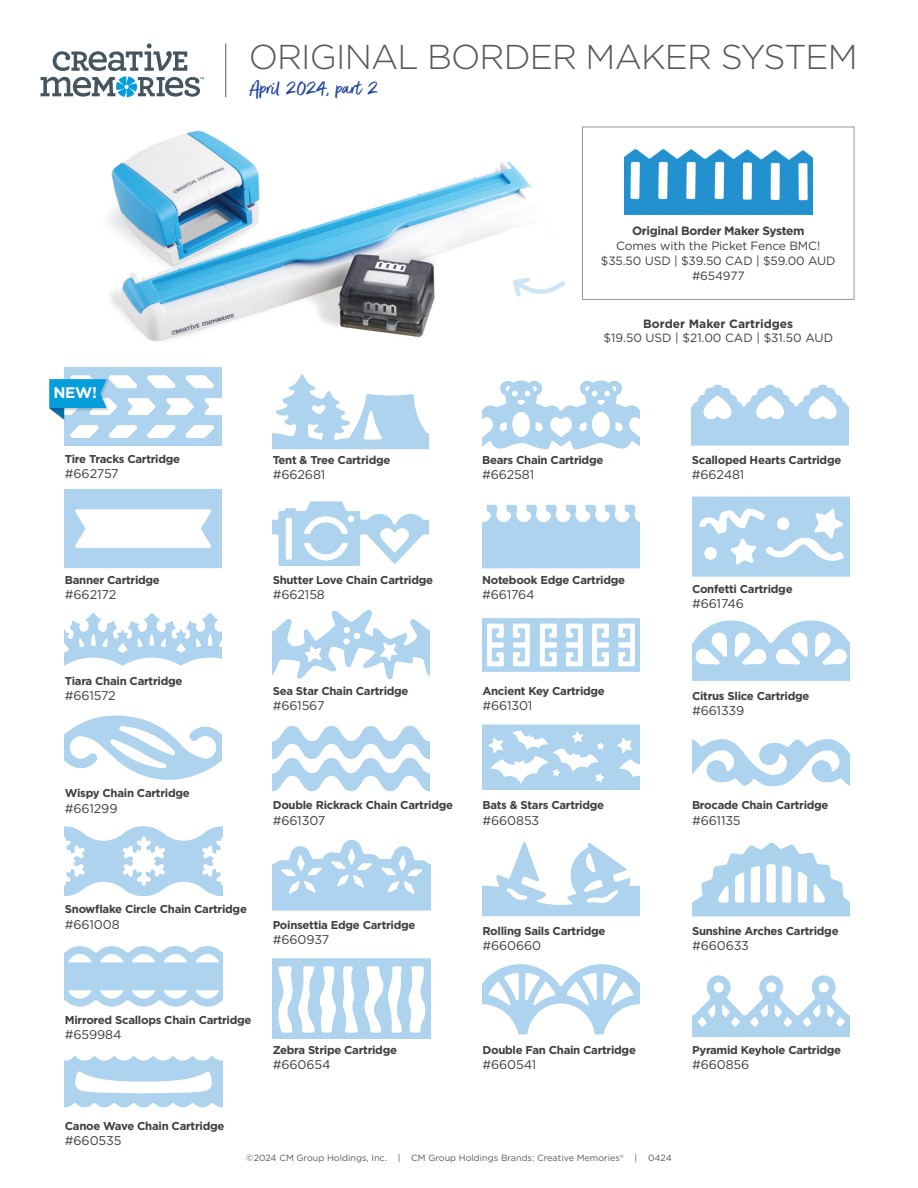
<style>
.page{position:relative;width:918px;height:1188px;background:#fff}
.page>*{position:absolute;margin:0;border:0;box-sizing:border-box;transform-origin:0 0}
.t1{font:300 34.5px "Gotham";letter-spacing:-.025em;color:#57585a}
.t2{font:24px "Better Times";color:#22469d}
.t3{font:700 15.3px "Gotham";color:#fff}
.Paragraph_Style_2{font:12.6px "Gotham";letter-spacing:-.01em;color:#3e3e3f}
.Paragraph_Style_2-2{font:12px/15px "Gotham";letter-spacing:-.01em;color:#3e3e3f;text-align:center}
.Paragraph_Style_2-3{font:700 11.4px "Gotham";letter-spacing:-.025em;color:#3e3e3f}
.t4{font:9px "Gotham";color:#57585a}
.s1{font-weight:700}
</style>
<div class="page">
<hr style="left:225px;top:44px;width:1px;height:53px;background:#57585a">
<svg style="left:41px;top:44px;width:163px;height:53px"></svg>
<img style="left:87px;top:84px;width:445px;height:257px">
<img style="left:482px;top:504px;width:157px;height:65px">
<img style="left:692px;top:496px;width:157px;height:81px">
<img style="left:624px;top:149px;width:189px;height:66px">
<div style="left:582px;top:127px;width:272px;height:173px;border:1px solid #939598"></div>
<svg style="left:509px;top:275px;width:56px;height:25px"></svg>
<img style="left:273px;top:374px;width:156px;height:76px">
<img style="left:273px;top:501px;width:156px;height:65px">
<img style="left:65px;top:489px;width:156px;height:80px">
<img style="left:65px;top:613px;width:156px;height:53px">
<img style="left:692px;top:620px;width:157px;height:61px">
<img style="left:273px;top:610px;width:157px;height:70px">
<img style="left:692px;top:384px;width:157px;height:62px">
<img style="left:482px;top:380px;width:157px;height:70px">
<img style="left:65px;top:367px;width:157px;height:79px">
<img style="left:65px;top:715px;width:157px;height:65px">
<img style="left:65px;top:826px;width:157px;height:70px">
<img style="left:483px;top:618px;width:157px;height:54px">
<img style="left:692px;top:739px;width:157px;height:48px">
<img style="left:273px;top:840px;width:157px;height:70px">
<img style="left:65px;top:946px;width:157px;height:61px">
<img style="left:483px;top:964px;width:157px;height:71px">
<img style="left:483px;top:842px;width:157px;height:75px">
<img style="left:65px;top:1056px;width:157px;height:52px">
<img style="left:273px;top:958px;width:157px;height:80px">
<img style="left:692px;top:842px;width:157px;height:75px">
<img style="left:483px;top:724px;width:157px;height:66px">
<img style="left:273px;top:726px;width:157px;height:66px">
<div style="left:49px;top:379px;width:61px;height:33px;background:#231f20;opacity:.2"></div>
<svg style="left:50px;top:379px;width:57px;height:41px;background:#40aede"></svg>
<img style="left:692px;top:975px;width:157px;height:62px">
<p class="t1" style="left:249px;top:35px;width:610px">ORIGINAL BORDER MAKER SYSTEM</p>
<p class="t2" style="left:250px;top:75px;width:129px">April 2024, part 2</p>
<p class="t3" style="left:54px;top:383px;width:45px">NEW!</p>
<p class="Paragraph_Style_2-3" style="left:65px;top:451px;width:117px">Tire Tracks Cartridge</p>
<p class="Paragraph_Style_2" style="left:65px;top:465px;width:55px">#662757</p>
<p class="Paragraph_Style_2-3" style="left:273px;top:452px;width:119px">Tent &amp; Tree Cartridge</p>
<p class="Paragraph_Style_2" style="left:273px;top:466px;width:54px">#662681</p>
<p class="Paragraph_Style_2-2" style="left:601px;top:223px;width:236px"><span class="s1">Original Border Maker System<br></span>Comes with the Picket Fence BMC! $35.50 USD | $39.50 CAD | $59.00 AUD #654977</p>
<p class="Paragraph_Style_2-2" style="left:604px;top:316px;width:231px;line-height:14.4px"><span class="s1">Border Maker Cartridges<br></span>$19.50 USD | $21.00 CAD | $31.50 AUD</p>
<p class="Paragraph_Style_2-3" style="left:482px;top:452px;width:123px">Bears Chain Cartridge</p>
<p class="Paragraph_Style_2" style="left:482px;top:466px;width:54px">#662581</p>
<p class="Paragraph_Style_2-3" style="left:692px;top:452px;width:151px">Scalloped Hearts Cartridge</p>
<p class="Paragraph_Style_2" style="left:692px;top:466px;width:54px">#662481</p>
<p class="Paragraph_Style_2-3" style="left:65px;top:573px;width:97px">Banner Cartridge</p>
<p class="Paragraph_Style_2" style="left:65px;top:587px;width:53px">#662172</p>
<p class="Paragraph_Style_2-3" style="left:65px;top:673px;width:119px">Tiara Chain Cartridge</p>
<p class="Paragraph_Style_2" style="left:65px;top:687px;width:52px">#661572</p>
<p class="Paragraph_Style_2-3" style="left:65px;top:786px;width:126px">Wispy Chain Cartridge</p>
<p class="Paragraph_Style_2" style="left:65px;top:800px;width:54px">#661299</p>
<p class="Paragraph_Style_2-3" style="left:273px;top:573px;width:162px">Shutter Love Chain Cartridge</p>
<p class="Paragraph_Style_2" style="left:273px;top:587px;width:54px">#662158</p>
<p class="Paragraph_Style_2-3" style="left:273px;top:684px;width:137px">Sea Star Chain Cartridge</p>
<p class="Paragraph_Style_2" style="left:273px;top:698px;width:53px">#661567</p>
<p class="Paragraph_Style_2-3" style="left:482px;top:573px;width:145px">Notebook Edge Cartridge</p>
<p class="Paragraph_Style_2" style="left:482px;top:587px;width:54px">#661764</p>
<p class="Paragraph_Style_2-3" style="left:692px;top:582px;width:102px">Confetti Cartridge</p>
<p class="Paragraph_Style_2" style="left:692px;top:596px;width:53px">#661746</p>
<p class="Paragraph_Style_2-3" style="left:483px;top:684px;width:124px">Ancient Key Cartridge</p>
<p class="Paragraph_Style_2" style="left:483px;top:698px;width:51px">#661301</p>
<p class="Paragraph_Style_2-3" style="left:692px;top:688px;width:119px">Citrus Slice Cartridge</p>
<p class="Paragraph_Style_2" style="left:692px;top:702px;width:54px">#661339</p>
<p class="Paragraph_Style_2-3" style="left:273px;top:798px;width:182px">Double Rickrack Chain Cartridge</p>
<p class="Paragraph_Style_2" style="left:273px;top:812px;width:54px">#661307</p>
<p class="Paragraph_Style_2-3" style="left:483px;top:798px;width:123px">Bats &amp; Stars Cartridge</p>
<p class="Paragraph_Style_2" style="left:483px;top:812px;width:58px">#660853</p>
<p class="Paragraph_Style_2-3" style="left:692px;top:798px;width:138px">Brocade Chain Cartridge</p>
<p class="Paragraph_Style_2" style="left:692px;top:812px;width:50px">#661135</p>
<p class="Paragraph_Style_2-3" style="left:65px;top:902px;width:184px">Snowflake Circle Chain Cartridge</p>
<p class="Paragraph_Style_2" style="left:65px;top:916px;width:56px">#661008</p>
<p class="Paragraph_Style_2-3" style="left:273px;top:917px;width:144px">Poinsettia Edge Cartridge</p>
<p class="Paragraph_Style_2" style="left:273px;top:932px;width:58px">#660937</p>
<p class="Paragraph_Style_2-3" style="left:65px;top:1012px;width:188px">Mirrored Scallops Chain Cartridge</p>
<p class="Paragraph_Style_2" style="left:65px;top:1026px;width:58px">#659984</p>
<p class="Paragraph_Style_2-3" style="left:65px;top:1118px;width:161px">Canoe Wave Chain Cartridge</p>
<p class="Paragraph_Style_2" style="left:65px;top:1132px;width:58px">#660535</p>
<p class="Paragraph_Style_2-3" style="left:273px;top:1042px;width:126px">Zebra Stripe Cartridge</p>
<p class="Paragraph_Style_2" style="left:273px;top:1056px;width:59px">#660654</p>
<p class="Paragraph_Style_2-3" style="left:483px;top:923px;width:124px">Rolling Sails Cartridge</p>
<p class="Paragraph_Style_2" style="left:483px;top:938px;width:60px">#660660</p>
<p class="Paragraph_Style_2-3" style="left:483px;top:1042px;width:155px">Double Fan Chain Cartridge</p>
<p class="Paragraph_Style_2" style="left:483px;top:1056px;width:55px">#660541</p>
<p class="Paragraph_Style_2-3" style="left:692px;top:923px;width:148px">Sunshine Arches Cartridge</p>
<p class="Paragraph_Style_2" style="left:692px;top:938px;width:58px">#660633</p>
<p class="Paragraph_Style_2-3" style="left:692px;top:1042px;width:151px">Pyramid Keyhole Cartridge</p>
<p class="Paragraph_Style_2" style="left:692px;top:1056px;width:59px">#660856</p>
<p class="t4" style="left:246px;top:1152px;width:427px">©2024 CM Group Holdings, Inc. | CM Group Holdings Brands: Creative Memories® | 0424</p>
</div>
